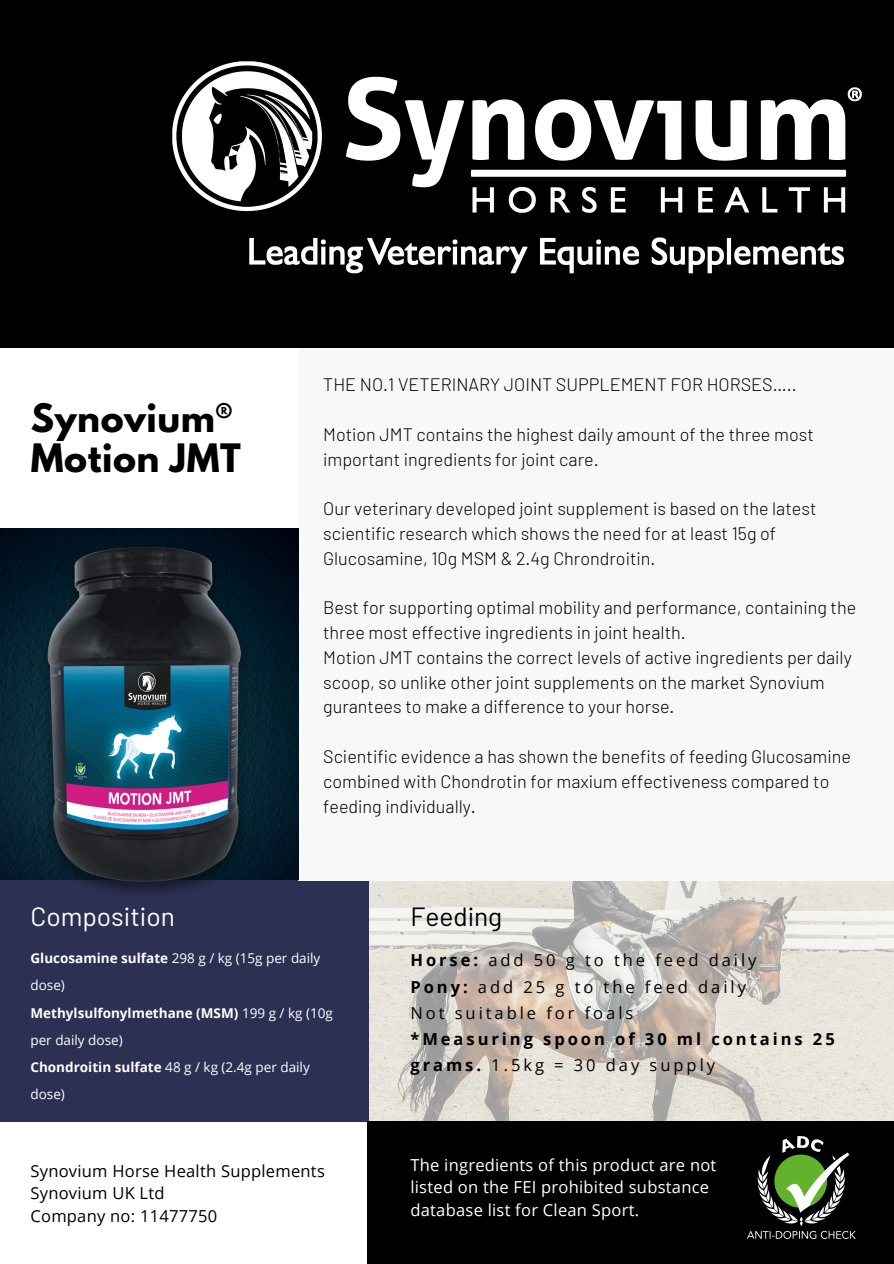
<style>
.page{position:relative;width:894px;height:1264px;background:#fff}
.page>*{position:absolute;margin:0;border:0;box-sizing:border-box;transform-origin:0 0}
.t1{font:700 34.65px/40.5px "League Spartan";letter-spacing:.015em;color:#000}
.t2{font:26.25px "Barlow";color:#fff}
.t3{font:26.25px "Barlow";color:#000}
.t4{font:300 18px/24.8px "Barlow";color:#000}
.t5{font:16.5px/22.5px "Open Sans";letter-spacing:.015em;color:#fff}
.t6{font:16.5px "Open Sans";letter-spacing:.18em;color:#000}
.t7{font:16.5px "Open Sans";letter-spacing:.015em;color:#000}
.t8{font:700 16.5px/26px "Open Sans";letter-spacing:.18em;color:#000}
.t9{font:13.5px/27px "Open Sans";color:#fff}
.t10{font:700 13.5px/27px "Open Sans";color:#fff}
.s1{font-weight:700}
.s2{font-weight:400}
</style>
<div class="page">
<img style="left:368px;top:881px;width:525px;height:240px">
<div style="left:0;top:0;width:893px;height:541px;background:#000"></div>
<div style="left:0;top:348px;width:299px;height:192px;background:#fff"></div>
<div style="left:0;top:879px;width:368px;height:242px;background:#2c3052"></div>
<div style="left:298px;top:348px;width:595px;height:532px;background:#f7f9f7"></div>
<img style="left:172px;top:61px;width:690px;height:213px">
<div style="left:367px;top:1121px;width:526px;height:142px;background:#000"></div>
<img style="left:747px;top:1136px;width:108px;height:102px">
<img style="left:0;top:528px;width:298px;height:351px">
<img style="left:31px;top:528px;width:232px;height:364px">
<p class="t1" style="left:31px;top:402px;width:211px">Synovium®<br>Motion JMT</p>
<p class="t2" style="left:30px;top:899px;width:146px">Composition</p>
<p class="t4" style="left:323px;top:371px;width:475px">THE NO.1 VETERINARY JOINT SUPPLEMENT FOR HORSES…..</p>
<p class="t4" style="left:323px;top:421px;width:492px">Motion JMT contains the highest daily amount of the three most important ingredients for joint care.</p>
<p class="t4" style="left:323px;top:495px;width:494px">Our veterinary developed joint supplement is based on the latest scientific research which shows the need for at least 15g of<br>Glucosamine, 10g MSM &amp; 2.4g Chrondroitin.</p>
<p class="t4" style="left:323px;top:594px;width:534px">Best for supporting optimal mobility and performance, containing the three most effective ingredients in joint health.</p>
<p class="t4" style="left:323px;top:644px;width:530px">Motion JMT contains the correct levels of active ingredients per daily scoop, so unlike other joint supplements on the market Synovium gurantees to make a difference to your horse.</p>
<p class="t4" style="left:323px;top:743px;width:529px">Scientific evidence a has shown the benefits of feeding Glucosamine combined with Chondrotin for maxium effectiveness compared to feeding individually.</p>
<p class="t3" style="left:410px;top:899px;width:93px">Feeding</p>
<p class="t9" style="left:30px;top:944px;width:291px"><span class="s1">Glucosamine sulfate</span> 298 g / kg (15g per daily dose)</p>
<p class="t10" style="left:30px;top:998px;width:304px">Methylsulfonylmethane (MSM) <span class="s2">199 g / kg (10g per daily dose)</span></p>
<p class="t9" style="left:30px;top:1052px;width:281px"><span class="s1">Chondroitin sulfate</span> 48 g / kg (2.4g per daily dose)</p>
<p class="t7" style="left:30px;top:1159px;width:296px">Synovium Horse Health Supplements</p>
<p class="t7" style="left:30px;top:1181px;width:136px">Synovium UK Ltd</p>
<p class="t7" style="left:30px;top:1204px;width:188px">Company no: 11477750</p>
<p class="t6" style="left:410px;top:948px;width:347px"><span class="s1">Horse:</span> add 50 g to the feed daily</p>
<p class="t6" style="left:410px;top:974px;width:337px"><span class="s1">Pony:</span> add 25 g to the feed daily</p>
<p class="t6" style="left:410px;top:1000px;width:224px">Not suitable for foals</p>
<p class="t8" style="left:410px;top:1025px;width:425px">*Measuring spoon of 30 ml contains 25 grams. <span class="s2">1.5kg = 30 day supply</span></p>
<p class="t5" style="left:410px;top:1153px;width:307px">The ingredients of this product are not listed on the FEI prohibited substance</p>
<p class="t5" style="left:410px;top:1198px;width:230px">database list for Clean Sport.</p>
</div>
